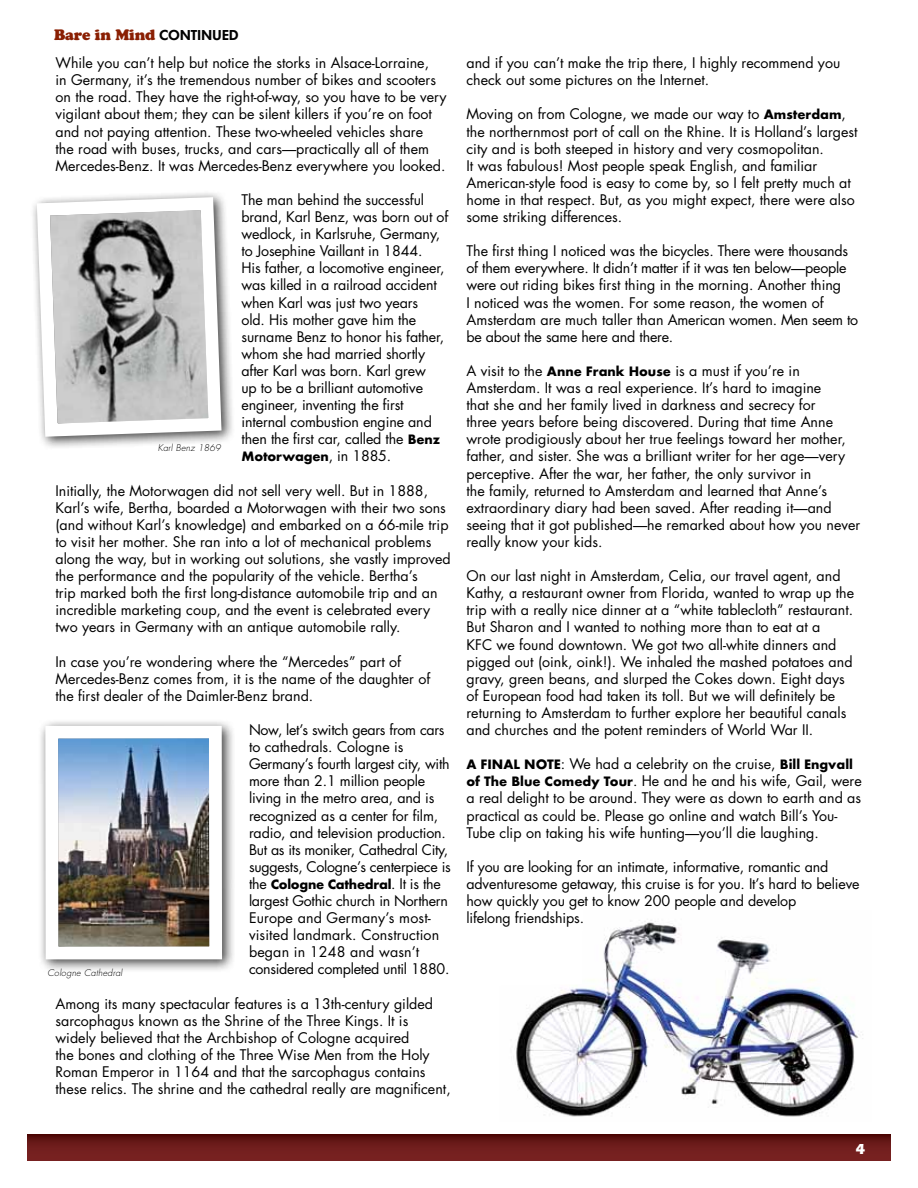
<style>
.page{position:relative;width:918px;height:1188px;background:#fff}
.page>*{position:absolute;margin:0;border:0;box-sizing:border-box;transform-origin:0 0}
.t1{font:900 15px "Cooper";letter-spacing:-.01em;color:#8a1f03}
.t2{font:700 15px "Itc Eras";color:#fff}
.t3{font:14.25px/17.1px "Futura";color:#000}
.t4{font:14.25px "Futura Bld";letter-spacing:-.02em;color:#000}
.t5{font:italic 300 9px "Futura";letter-spacing:.02em;color:#000}
.s1{font-family:"Futura Hvy";font-weight:400;color:#000}
.s2{font-family:"Futura Bld"}
.s3{font-family:"Futura"}
</style>
<div class="page">
<svg style="left:27px;top:1134px;width:864px;height:27px;background:#6a1918"></svg>
<img style="left:516px;top:920px;width:347px;height:197px">
<div style="left:38px;top:718px;width:197px;height:254px;background:#000;opacity:.75"></div>
<svg style="left:39px;top:718px;width:189px;height:443px"></svg>
<img style="left:58px;top:738px;width:151px;height:209px">
<div style="left:29px;top:189px;width:206px;height:261px;background:#000;opacity:.75"></div>
<svg style="left:30px;top:191px;width:198px;height:252px"></svg>
<img style="left:50px;top:210px;width:158px;height:214px">
<p class="t1" style="left:54px;top:26px;width:186px">Bare in Mind <span class="s1">CONTINUED</span></p>
<p class="t3" style="left:56px;top:54px;width:393px">While you can’t help but notice the storks in Alsace-Lorraine,<br>in Germany, it’s the tremendous number of bikes and scooters on the road. They have the right-of-way, so you have to be very vigilant about them; they can be silent killers if you’re on foot and not paying attention. These two-wheeled vehicles share<br>the road with buses, trucks, and cars—practically all of them Mercedes-Benz. It was Mercedes-Benz everywhere you looked.</p>
<p class="t3" style="left:242px;top:191px;width:208px">The man behind the successful brand, Karl Benz, was born out of wedlock, in Karlsruhe, Germany, to Josephine Vaillant in 1844.<br>His father, a locomotive engineer, was killed in a railroad accident when Karl was just two years<br>old. His mother gave him the surname Benz to honor his father, whom she had married shortly after Karl was born. Karl grew<br>up to be a brilliant automotive engineer, inventing the first internal combustion engine and then the first car, called the <span class="s2">Benz</span></p>
<p class="t4" style="left:242px;top:447px;width:151px">Motorwagen<span class="s3">, in 1885.</span></p>
<p class="t3" style="left:56px;top:482px;width:397px">Initially, the Motorwagen did not sell very well. But in 1888, Karl’s wife, Bertha, boarded a Motorwagen with their two sons (and without Karl’s knowledge) and embarked on a 66-mile trip to visit her mother. She ran into a lot of mechanical problems along the way, but in working out solutions, she vastly improved the performance and the popularity of the vehicle. Bertha’s<br>trip marked both the first long-distance automobile trip and an incredible marketing coup, and the event is celebrated every two years in Germany with an antique automobile rally.</p>
<p class="t3" style="left:56px;top:653px;width:376px">In case you’re wondering where the “Mercedes” part of<br>Mercedes-Benz comes from, it is the name of the daughter of the first dealer of the Daimler-Benz brand.</p>
<p class="t3" style="left:249px;top:721px;width:203px">Now, let’s switch gears from cars to cathedrals. Cologne is<br>Germany’s fourth largest city, with more than 2.1 million people living in the metro area, and is recognized as a center for film, radio, and television production.<br>But as its moniker, Cathedral City, suggests, Cologne’s centerpiece is</p>
<p class="t4" style="left:249px;top:875px;width:193px"><span class="s3">the</span> Cologne Cathedral<span class="s3">. It is the</span></p>
<p class="t3" style="left:249px;top:892px;width:202px">largest Gothic church in Northern<br>Europe and Germany’s most&shy;visited landmark. Construction began in 1248 and wasn’t considered completed until 1880.</p>
<p class="t3" style="left:56px;top:995px;width:397px">Among its many spectacular features is a 13th-century gilded sarcophagus known as the Shrine of the Three Kings. It is widely believed that the Archbishop of Cologne acquired<br>the bones and clothing of the Three Wise Men from the Holy Roman Emperor in 1164 and that the sarcophagus contains these relics. The shrine and the cathedral really are magnificent,</p>
<p class="t5" style="left:158px;top:442px;width:65px">Karl Benz 1869</p>
<p class="t5" style="left:47px;top:967px;width:77px">Cologne Cathedral</p>
<p class="t3" style="left:466px;top:54px;width:375px">and if you can’t make the trip there, I highly recommend you check out some pictures on the Internet.</p>
<p class="t3" style="left:466px;top:105px;width:393px">Moving on from Cologne, we made our way to <span class="s2">Amsterdam</span>, the northernmost port of call on the Rhine. It is Holland’s largest city and is both steeped in history and very cosmopolitan.<br>It was fabulous! Most people speak English, and familiar American-style food is easy to come by, so I felt pretty much at home in that respect. But, as you might expect, there were also some striking differences.</p>
<p class="t3" style="left:466px;top:242px;width:393px">The first thing I noticed was the bicycles. There were thousands of them everywhere. It didn’t matter if it was ten below—people were out riding bikes first thing in the morning. Another thing<br>I noticed was the women. For some reason, the women of Amsterdam are much taller than American women. Men seem to be about the same here and there.</p>
<p class="t3" style="left:466px;top:362px;width:395px">A visit to the <span class="s2">Anne Frank House</span> is a must if you’re in Amsterdam. It was a real experience. It’s hard to imagine<br>that she and her family lived in darkness and secrecy for<br>three years before being discovered. During that time Anne wrote prodigiously about her true feelings toward her mother, father, and sister. She was a brilliant writer for her age—very perceptive. After the war, her father, the only survivor in<br>the family, returned to Amsterdam and learned that Anne’s extraordinary diary had been saved. After reading it—and seeing that it got published—he remarked about how you never really know your kids.</p>
<p class="t3" style="left:466px;top:567px;width:389px">On our last night in Amsterdam, Celia, our travel agent, and Kathy, a restaurant owner from Florida, wanted to wrap up the trip with a really nice dinner at a “white tablecloth” restaurant.<br>But Sharon and I wanted to nothing more than to eat at a<br>KFC we found downtown. We got two all-white dinners and pigged out (oink, oink!). We inhaled the mashed potatoes and gravy, green beans, and slurped the Cokes down. Eight days of European food had taken its toll. But we will definitely be returning to Amsterdam to further explore her beautiful canals and churches and the potent reminders of World War II.</p>
<p class="t3" style="left:466px;top:755px;width:397px"><span class="s2">A final note</span>: We had a celebrity on the cruise, <span class="s2">Bill Engvall of The Blue Comedy Tour</span>. He and he and his wife, Gail, were a real delight to be around. They were as down to earth and as practical as could be. Please go online and watch Bill’s You-Tube clip on taking his wife hunting—you’ll die laughing.</p>
<p class="t3" style="left:466px;top:858px;width:395px">If you are looking for an intimate, informative, romantic and adventuresome getaway, this cruise is for you. It’s hard to believe how quickly you get to know 200 people and develop<br>lifelong friendships.</p>
<p class="t2" style="left:855px;top:1140px;width:12px">4</p>
</div>
